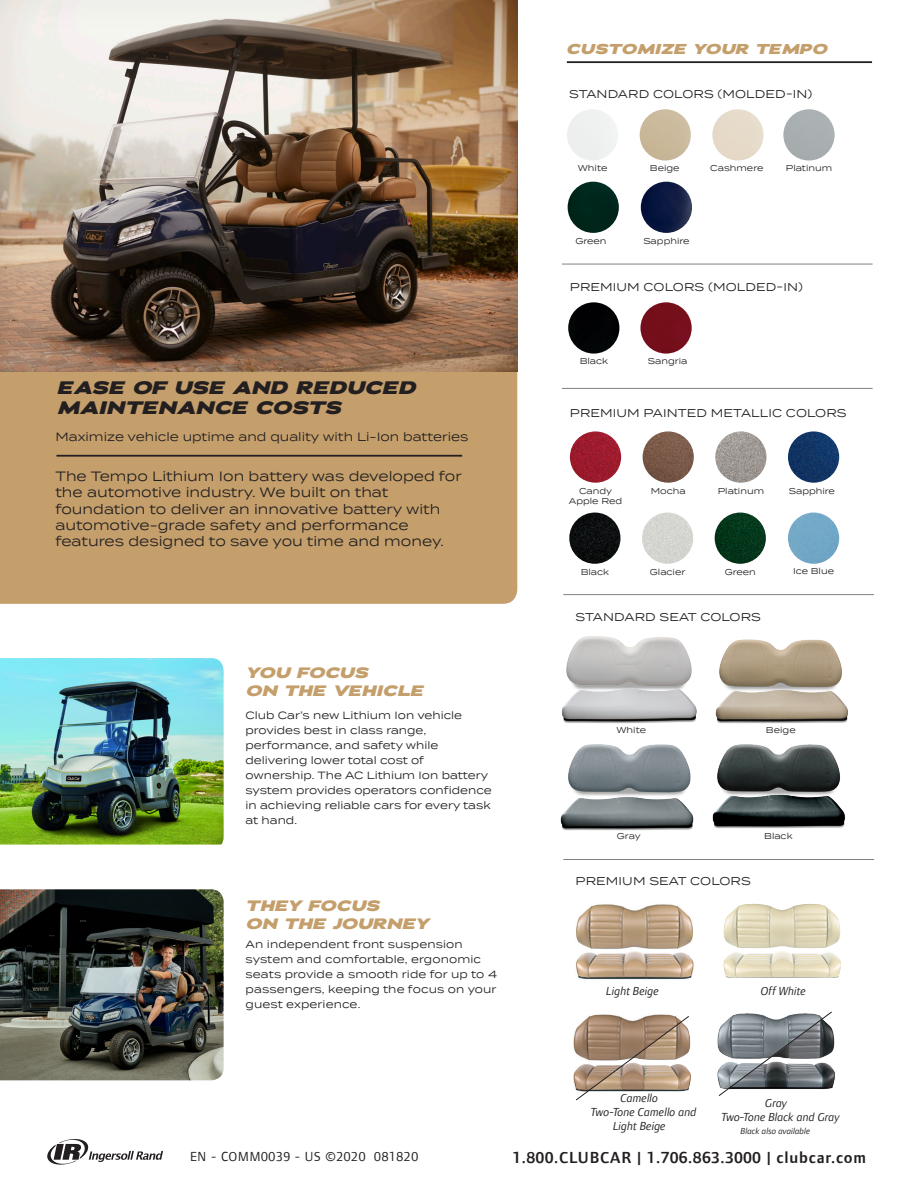
<style>
.page{position:relative;width:918px;height:1188px;background:#fff}
.page>*{position:absolute;margin:0;border:0;box-sizing:border-box;transform-origin:0 0}
.t1{font:italic 800 18px/19.5px "Adrianna Extended";letter-spacing:.015em;color:#231f20}
.t2{font:600 16.5px "Foundry Form Sans";letter-spacing:.05em;color:#231f20}
.t3{font:italic 800 15px/18px "Adrianna Extended";letter-spacing:.01em;color:#c49f6c}
.t4{font:italic 800 14.25px "Adrianna Extended";letter-spacing:.025em;color:#c49f6c}
.t5{font:13.5px/16.2px "Termina";color:#231f20}
.t6{font:13.5px "Foundry Form Sans";letter-spacing:.05em;color:#231f20}
.t7{font:italic 12px/14.4px "Foundry Form Sans";color:#231f20}
.t8{font:12px "Termina";color:#231f20}
.t9{font:11.25px "Termina";letter-spacing:.01em;color:#231f20}
.Body_paragraph_Black{font:10.5px/15px "Termina";color:#231f20}
.t10{font:italic 9px "Foundry Form Sans";color:#231f20}
.t11{font:8.4px/10.2px "Termina";color:#231f20;text-align:center}
</style>
<div class="page">
<svg style="left:47px;top:1139px;width:116px;height:26px"></svg>
<img style="left:566px;top:636px;width:126px;height:48px">
<img style="left:562px;top:684px;width:286px;height:40px">
<img style="left:568px;top:744px;width:123px;height:49px">
<img style="left:560px;top:793px;width:134px;height:38px">
<img style="left:717px;top:744px;width:123px;height:47px">
<img style="left:712px;top:791px;width:133px;height:38px">
<hr style="left:563px;top:859px;width:311px;height:1px;background:#231f20">
<img style="left:705px;top:639px;width:143px;height:53px">
<div style="left:0;top:371px;width:517px;height:233px;background:#c49f6c"></div>
<div style="left:57px;top:455px;width:405px;height:2px;border:1px solid #231f20"></div>
<div style="left:567px;top:61px;width:305px;height:2px;border:1px solid #231f20"></div>
<img style="left:640px;top:109px;width:51px;height:52px;border-radius:26px">
<div style="left:712px;top:109px;width:52px;height:52px;background:#e6dac9;border-radius:26px"></div>
<div style="left:783px;top:109px;width:52px;height:52px;background:#a9afb0;border-radius:26px"></div>
<div style="left:568px;top:182px;width:51px;height:51px;background:#00261b;border-radius:26px"></div>
<img style="left:641px;top:182px;width:51px;height:51px;border-radius:26px">
<div style="left:568px;top:302px;width:51px;height:52px;background:#020304;border-radius:26px"></div>
<div style="left:640px;top:302px;width:52px;height:52px;background:#750f1b;border-radius:26px"></div>
<img style="left:570px;top:431px;width:51px;height:52px;border-radius:26px">
<img style="left:643px;top:431px;width:51px;height:52px;border-radius:26px">
<img style="left:715px;top:431px;width:52px;height:52px;border-radius:26px">
<img style="left:788px;top:431px;width:51px;height:52px;border-radius:26px">
<img style="left:569px;top:513px;width:52px;height:51px;border-radius:26px">
<img style="left:642px;top:513px;width:51px;height:51px;border-radius:26px">
<img style="left:715px;top:513px;width:51px;height:51px;border-radius:26px">
<hr style="left:563px;top:594px;width:311px;height:1px;background:#231f20">
<hr style="left:562px;top:388px;width:311px;height:1px;background:#231f20">
<hr style="left:562px;top:264px;width:311px;height:1px;background:#231f20">
<div style="left:0;top:0;width:520px;height:371px;background:#231f20;opacity:.1"></div>
<img style="left:0;top:658px;width:224px;height:187px">
<img style="left:0;top:889px;width:224px;height:191px">
<div style="left:788px;top:513px;width:51px;height:51px;background:#72a8c7;border-radius:26px"></div>
<img style="left:723px;top:904px;width:117px;height:69px">
<img style="left:573px;top:1014px;width:118px;height:72px">
<img style="left:717px;top:1032px;width:118px;height:54px">
<svg style="left:575px;top:1015px;width:115px;height:86px"></svg>
<svg style="left:718px;top:1011px;width:115px;height:85px"></svg>
<img style="left:576px;top:904px;width:118px;height:76px">
<p class="t1" style="left:57px;top:379px;width:360px">EASE OF USE AND REDUCED<br>MAINTENANCE COSTS</p>
<p class="t8" style="left:55px;top:428px;width:415px">Maximize vehicle uptime and quality with Li-Ion batteries</p>
<p class="t5" style="left:55px;top:468px;width:408px">The Tempo Lithium Ion battery was developed for the automotive industry. We built on that foundation to deliver an innovative battery with automotive-grade safety and performance features designed to save you time and money.</p>
<p class="t3" style="left:246px;top:664px;width:124px">YOU FOCUS</p>
<p class="t3" style="left:246px;top:682px;width:179px">ON THE VEHICLE</p>
<p class="Body_paragraph_Black" style="left:246px;top:707px;width:248px">Club Car’s new Lithium Ion vehicle provides best in class range, performance, and safety while delivering lower total cost of ownership. The AC Lithium Ion battery system provides operators confidence in achieving reliable cars for every task at hand.</p>
<p class="t3" style="left:246px;top:897px;width:185px">THEY FOCUS<br>ON THE JOURNEY</p>
<p class="Body_paragraph_Black" style="left:246px;top:937px;width:253px">An independent front suspension system and comfortable, ergonomic seats provide a smooth ride for up to 4 passengers, keeping the focus on your guest experience.</p>
<p class="t4" style="left:566px;top:40px;width:262px">CUSTOMIZE YOUR TEMPO</p>
<p class="t9" style="left:569px;top:86px;width:245px">STANDARD COLORS (MOLDED-IN)</p>
<p class="t11" style="left:578px;top:163px;width:31px">White</p>
<p class="t11" style="left:650px;top:163px;width:31px">Beige</p>
<p class="t11" style="left:710px;top:163px;width:55px">Cashmere</p>
<p class="t11" style="left:786px;top:163px;width:48px">Platinum</p>
<p class="t11" style="left:575px;top:235px;width:33px">Green</p>
<p class="t11" style="left:643px;top:235px;width:48px">Sapphire</p>
<p class="t9" style="left:570px;top:279px;width:235px">PREMIUM COLORS (MOLDED-IN)</p>
<p class="t11" style="left:580px;top:355px;width:30px">Black</p>
<p class="t11" style="left:648px;top:355px;width:41px">Sangria</p>
<p class="t9" style="left:570px;top:405px;width:278px">PREMIUM PAINTED METALLIC COLORS</p>
<p class="t11" style="left:569px;top:486px;width:55px">Candy<br>Apple Red</p>
<p class="t11" style="left:651px;top:486px;width:36px">Mocha</p>
<p class="t11" style="left:718px;top:486px;width:48px">Platinum</p>
<p class="t11" style="left:789px;top:486px;width:48px">Sapphire</p>
<p class="t11" style="left:581px;top:567px;width:30px">Black</p>
<p class="t11" style="left:650px;top:567px;width:37px">Glacier</p>
<p class="t11" style="left:725px;top:567px;width:33px">Green</p>
<p class="t9" style="left:576px;top:609px;width:187px">STANDARD SEAT COLORS</p>
<p class="t11" style="left:793px;top:565px;width:42px">Ice Blue</p>
<p class="t11" style="left:616px;top:725px;width:31px">White</p>
<p class="t11" style="left:766px;top:725px;width:31px">Beige</p>
<p class="t11" style="left:617px;top:831px;width:25px">Gray</p>
<p class="t9" style="left:576px;top:873px;width:177px">PREMIUM SEAT COLORS</p>
<p class="t11" style="left:764px;top:831px;width:30px">Black</p>
<p class="t7" style="left:606px;top:984px;width:54px">Light Beige</p>
<p class="t7" style="left:761px;top:984px;width:47px">Off White</p>
<p class="t6" style="left:190px;top:1149px;width:230px">EN - COMM0039 - US ©2020 081820</p>
<p class="t7" style="left:621px;top:1090px;width:39px">Camello</p>
<p class="t7" style="left:591px;top:1105px;width:107px">Two-Tone Camello and</p>
<p class="t7" style="left:613px;top:1119px;width:54px">Light Beige</p>
<p class="t7" style="left:721px;top:1096px;width:120px;text-indent:44px">Gray<br>Two-Tone Black and Gray</p>
<p class="t10" style="left:741px;top:1126px;width:71px">Black also available</p>
<p class="t2" style="left:513px;top:1148px;width:355px">1.800.CLUBCAR | 1.706.863.3000 | clubcar.com</p>
</div>
